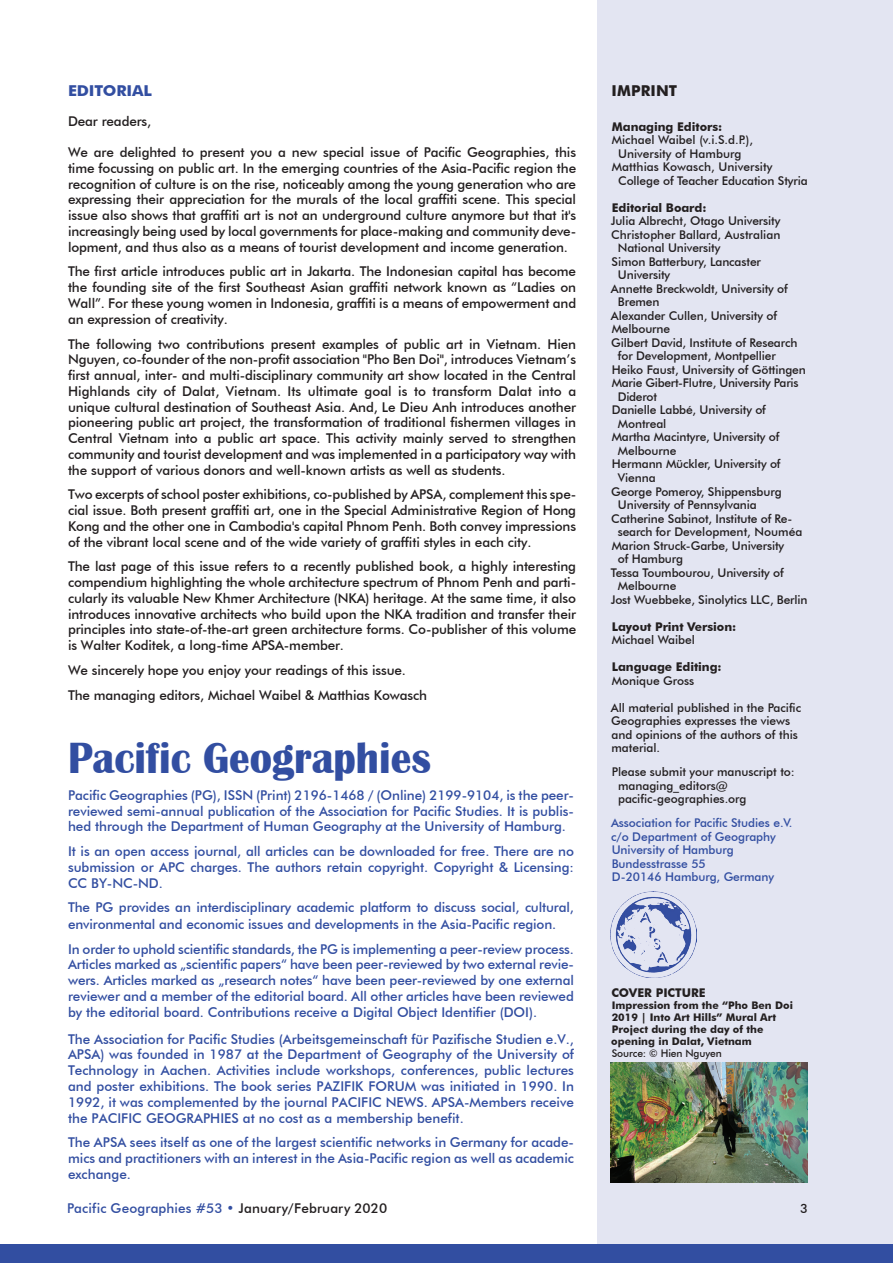
<style>
.page{position:relative;width:893px;height:1263px;background:#fff}
.page>*{position:absolute;margin:0;border:0;box-sizing:border-box;transform-origin:0 0}
.t1{font:700 45px "Britannic";color:#324ea1;scale:.92 1}
.t2{font:700 15px "Futura BT";letter-spacing:-.01em;color:#324ea1;scale:1.06 1}
.t3{font:700 15px "Futura BT";letter-spacing:.01em;color:#231f20}
.t4{font:500 13.5px/15.8px "Futura BT";letter-spacing:-.01em;color:#231f20;text-align:justify}
.t5{font:500 13.5px/15.8px "Futura BT";letter-spacing:-.005em;color:#324ea1;text-align:justify}
.t6{font:500 12.75px "Futura BT";color:#231f20}
.t7{font:500 12px/13.5px "Futura BT";letter-spacing:-.01em;color:#231f20}
.t8{font:500 12px/13.5px "Futura BT";letter-spacing:-.005em;color:#324ea1}
.t9{font:700 12px "Futura BT";letter-spacing:-.005em;color:#231f20}
.t10{font:700 10.5px/12px "Futura BT";color:#231f20}
.t11{font:500 10.5px "Futura BT";letter-spacing:-.01em;color:#231f20}
.s1{color:#231f20}
</style>
<div class="page">
<div style="left:597px;top:0;width:296px;height:1263px;background:#e3e5f2"></div>
<div style="left:0;top:1244px;width:893px;height:19px;background:#324ea1"></div>
<img style="left:611px;top:1062px;width:197px;height:120px">
<img style="left:611px;top:891px;width:85px;height:86px">
<p class="t2" style="left:68px;top:82px;width:81px">EDITORIAL</p>
<p class="t4" style="left:68px;top:113px;width:85px">Dear readers,</p>
<p class="t4" style="left:68px;top:144px;width:510px">We are delighted to present you a new special issue of Pacific Geographies, this time focussing on public art. In the emerging countries of the Asia-Pacific region the recognition of culture is on the rise, noticeably among the young generation who are expressing their appreciation for the murals of the local graffiti scene. This special issue also shows that graffiti art is not an underground culture anymore but that it's increasingly being used by local governments for place-making and community deve&shy;lopment, and thus also as a means of tourist development and income generation.</p>
<p class="t4" style="left:68px;top:264px;width:510px">The first article introduces public art in Jakarta. The Indonesian capital has become the founding site of the first Southeast Asian graffiti network known as “Ladies on Wall”. For these young women in Indonesia, graffiti is a means of empowerment and an expression of creativity.</p>
<p class="t4" style="left:68px;top:336px;width:510px">The following two contributions present examples of public art in Vietnam. Hien Nguyen, co-founder of the non-profit association "Pho Ben Doi", introduces Vietnam’s first annual, inter- and multi-disciplinary community art show located in the Central Highlands city of Dalat, Vietnam. Its ultimate goal is to transform Dalat into a unique cultural destination of Southeast Asia. And, Le Dieu Anh introduces another pioneering public art project, the transformation of traditional fishermen villages in Central Vietnam into a public art space. This activity mainly served to strengthen community and tourist development and was implemented in a participatory way with the support of various donors and well-known artists as well as students.</p>
<p class="t4" style="left:68px;top:486px;width:510px">Two excerpts of school poster exhibitions, co-published by APSA, complement this spe&shy;cial issue. Both present graffiti art, one in the Special Administrative Region of Hong Kong and the other one in Cambodia's capital Phnom Penh. Both convey impressions of the vibrant local scene and of the wide variety of graffiti styles in each city.</p>
<p class="t4" style="left:68px;top:558px;width:510px">The last page of this issue refers to a recently published book, a highly interesting compendium highlighting the whole architecture spectrum of Phnom Penh and parti&shy;cularly its valuable New Khmer Architecture (NKA) heritage. At the same time, it also introduces innovative architects who build upon the NKA tradition and transfer their principles into state-of-the-art green architecture forms. Co-publisher of this volume is Walter Koditek, a long-time APSA-member.</p>
<p class="t4" style="left:68px;top:657px;width:361px;line-height:24.8px">We sincerely hope you enjoy your readings of this issue.<br>The managing editors, Michael Waibel &amp; Matthias Kowasch</p>
<h1 class="t1" style="left:68px;top:733px;width:396px">Pacific Geographies</h1>
<p class="t5" style="left:68px;top:787px;width:507px">Pacific Geographies (PG), ISSN (Print) 2196-1468 / (Online) 2199-9104, is the peer&shy;reviewed semi-annual publication of the Association for Pacific Studies. It is publis&shy;hed through the Department of Human Geography at the University of Hamburg.</p>
<p class="t5" style="left:68px;top:843px;width:507px">It is an open access journal, all articles can be downloaded for free. There are no submission or APC charges. The authors retain copyright. Copyright &amp; Licensing:<br>CC BY-NC-ND.</p>
<p class="t5" style="left:68px;top:899px;width:507px;line-height:16.5px">The PG provides an interdisciplinary academic platform to discuss social, cultural, environmental and economic issues and developments in the Asia-Pacific region.</p>
<p class="t5" style="left:68px;top:941px;width:507px">In order to uphold scientific standards, the PG is implementing a peer-review process.<br>Articles marked as „scientific papers“ have been peer-reviewed by two external revie&shy;wers. Articles marked as „research notes“ have been peer-reviewed by one external reviewer and a member of the editorial board. All other articles have been reviewed by the editorial board. Contributions receive a Digital Object Identifier (DOI).</p>
<p class="t5" style="left:68px;top:1031px;width:507px">The Association for Pacific Studies (Arbeitsgemeinschaft für Pazifische Studien e.V., APSA) was founded in 1987 at the Department of Geography of the University of Technology in Aachen. Activities include workshops, conferences, public lectures and poster exhibitions. The book series PAZIFIK FORUM was initiated in 1990. In 1992, it was complemented by the journal PACIFIC NEWS. APSA-Members receive the PACIFIC GEOGRAPHIES at no cost as a membership benefit.</p>
<p class="t5" style="left:68px;top:1134px;width:507px">The APSA sees itself as one of the largest scientific networks in Germany for acade&shy;mics and practitioners with an interest in the Asia-Pacific region as well as academic exchange.</p>
<p class="t3" style="left:611px;top:82px;width:67px">IMPRINT</p>
<p class="t9" style="left:612px;top:119px;width:112px">Managing Editors:</p>
<p class="t7" style="left:612px;top:133px;width:143px">Michael Waibel (v.i.S.d.P.),</p>
<p class="t7" style="left:618px;top:147px;width:125px">University of Hamburg</p>
<p class="t7" style="left:612px;top:160px;width:162px">Matthias Kowasch, University</p>
<p class="t7" style="left:618px;top:174px;width:191px">College of Teacher Education Styria</p>
<p class="t9" style="left:612px;top:200px;width:96px">Editorial Board:</p>
<p class="t7" style="left:611px;top:214px;width:171px">Julia Albrecht, Otago University</p>
<p class="t7" style="left:611px;top:228px;width:171px">Christopher Ballard, Australian</p>
<p class="t7" style="left:618px;top:241px;width:104px">National University</p>
<p class="t7" style="left:612px;top:255px;width:151px">Simon Batterbury, Lancaster</p>
<p class="t7" style="left:618px;top:268px;width:54px">University</p>
<p class="t7" style="left:611px;top:282px;width:178px">Annette Breckwoldt, University of</p>
<p class="t7" style="left:618px;top:295px;width:43px">Bremen</p>
<p class="t7" style="left:611px;top:309px;width:168px">Alexander Cullen, University of</p>
<p class="t7" style="left:612px;top:322px;width:60px">Melbourne</p>
<p class="t7" style="left:611px;top:336px;width:188px">Gilbert David, Institute of Research</p>
<p class="t7" style="left:618px;top:349px;width:159px">for Development, Montpellier</p>
<p class="t7" style="left:612px;top:363px;width:196px">Heiko Faust, University of Göttingen</p>
<p class="t7" style="left:612px;top:376px;width:188px">Marie Gibert-Flutre, University Paris</p>
<p class="t7" style="left:618px;top:390px;width:41px">Diderot</p>
<p class="t7" style="left:612px;top:403px;width:156px">Danielle Labbé, University of</p>
<p class="t7" style="left:618px;top:417px;width:50px">Montreal</p>
<p class="t7" style="left:612px;top:430px;width:169px">Martha Macintyre, University of</p>
<p class="t7" style="left:618px;top:444px;width:60px">Melbourne</p>
<p class="t7" style="left:612px;top:457px;width:170px">Hermann Mückler, University of</p>
<p class="t7" style="left:618px;top:471px;width:39px">Vienna</p>
<p class="t7" style="left:611px;top:484px;width:172px">George Pomeroy, Shippensburg</p>
<p class="t7" style="left:618px;top:498px;width:140px">University of Pennsylvania</p>
<p class="t7" style="left:611px;top:511px;width:183px">Catherine Sabinot, Institute of Re-</p>
<p class="t7" style="left:618px;top:525px;width:186px">search for Development, Nouméa</p>
<p class="t7" style="left:612px;top:538px;width:174px">Marion Struck-Garbe, University</p>
<p class="t7" style="left:618px;top:552px;width:67px">of Hamburg</p>
<p class="t7" style="left:611px;top:565px;width:174px">Tessa Toumbourou, University of</p>
<p class="t7" style="left:618px;top:579px;width:60px">Melbourne</p>
<p class="t7" style="left:611px;top:592px;width:198px">Jost Wuebbeke, Sinolytics LLC, Berlin</p>
<p class="t9" style="left:612px;top:619px;width:126px">Layout Print Version:</p>
<p class="t7" style="left:612px;top:633px;width:85px">Michael Waibel</p>
<p class="t9" style="left:612px;top:659px;width:111px">Language Editing:</p>
<p class="t7" style="left:612px;top:673px;width:84px">Monique Gross</p>
<p class="t7" style="left:611px;top:700px;width:192px">All material published in the Pacific<br>Geographies expresses the views and opinions of the authors of this material.</p>
<p class="t7" style="left:618px;top:765px;width:178px;text-indent:-6px">Please submit your manuscript to: managing_editors@ pacific-geographies.org</p>
<p class="t8" style="left:611px;top:816px;width:183px">Association for Pacific Studies e.V. c/o Department of Geography<br>University of Hamburg<br>Bundesstrasse 55<br>D-20146 Hamburg, Germany</p>
<p class="t9" style="left:611px;top:985px;width:96px">COVER PICTURE</p>
<p class="t10" style="left:611px;top:999px;width:183px">Impression from the “Pho Ben Doi<br>2019 | Into Art Hills” Mural Art<br>Project during the day of the opening in Dalat, Vietnam</p>
<p class="t11" style="left:612px;top:1046px;width:112px">Source: © Hien Nguyen</p>
<p class="t5" style="left:67px;top:1200px;width:321px">Pacific Geographies #53 • <span class="s1">January/February 2020</span></p>
<p class="t6" style="left:800px;top:1200px;width:9px">3</p>
</div>
